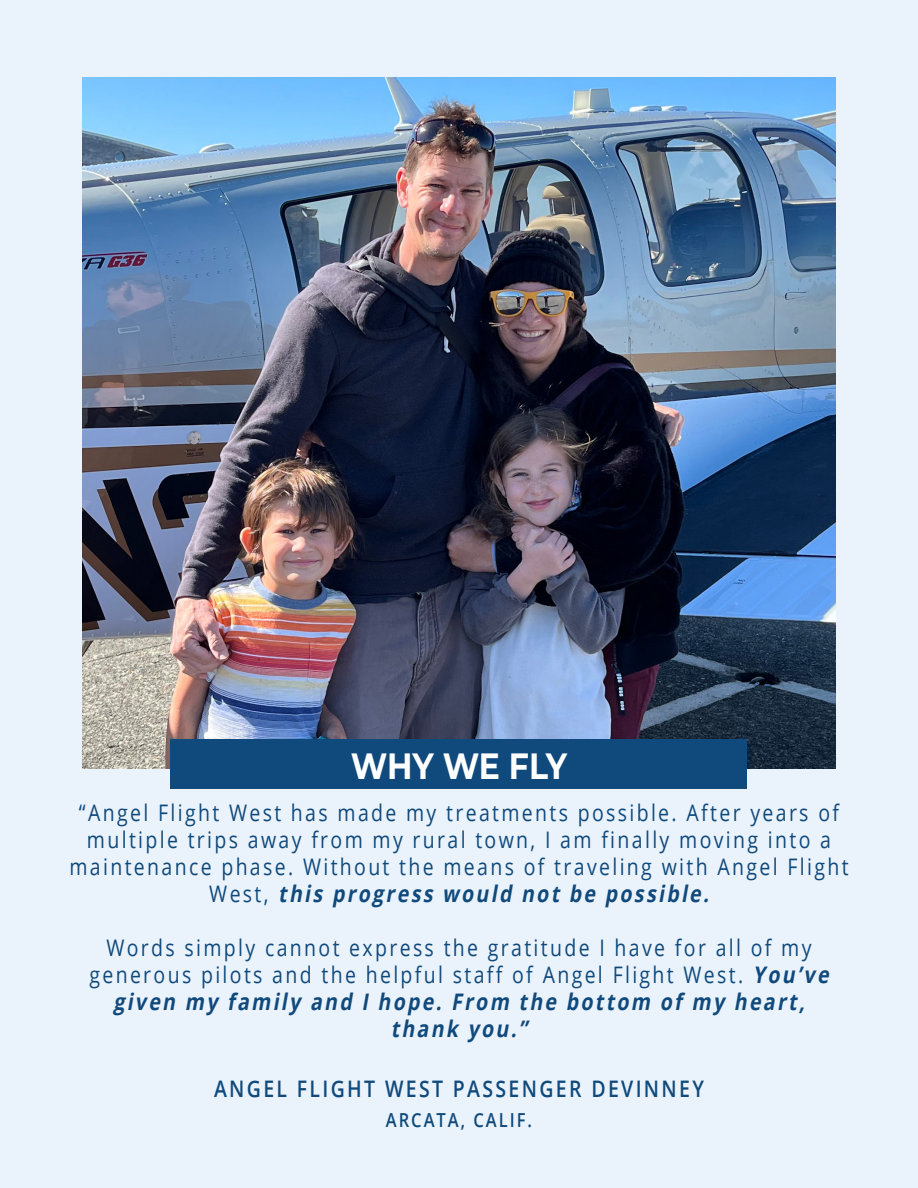
<style>
.page{position:relative;width:918px;height:1188px;background:#eaf3fb}
.page>*{position:absolute;margin:0;border:0;box-sizing:border-box;transform-origin:0 0}
.t1{font:700 36.6px "Montserrat";letter-spacing:-.015em;color:#fff;scale:.86 1}
.t2{font:22.8px/27px "Open Sans";letter-spacing:.12em;color:#10497c;text-align:center;scale:.85 1}
.t3{font:600 22.8px "Open Sans";letter-spacing:.12em;color:#10497c;scale:.85 1}
.t4{font:600 19.35px "Open Sans";letter-spacing:.12em;color:#10497c;scale:.85 1}
.s1{font-weight:700;font-style:italic}
</style>
<div class="page">
<img style="left:82px;top:77px;width:754px;height:691px">
<div style="left:171px;top:739px;width:576px;height:49px;background:#10497c"></div>
<h1 class="t1" style="left:351px;top:739px;width:253px">WHY WE FLY</h1>
<p class="t2" style="left:70px;top:799px;width:918px">“Angel Flight West has made my treatments possible. After years of multiple trips away from my rural town, I am finally moving into a maintenance phase. Without the means of traveling with Angel Flight W e s t , <span class="s1">this progress would not be possible.</span></p>
<p class="t2" style="left:89px;top:934px;width:878px">Words simply cannot express the gratitude I have for all of my generous pilots and the helpful staff of Angel Flight West. <span class="s1">You’ve given my family and I hope. From the bottom of my heart, thank you.”</span></p>
<p class="t3" style="left:214px;top:1073px;width:578px">ANGEL FLIGHT WEST PASSENGER DEVINNEY</p>
<p class="t4" style="left:386px;top:1107px;width:173px">ARCATA, CALIF.</p>
</div>
